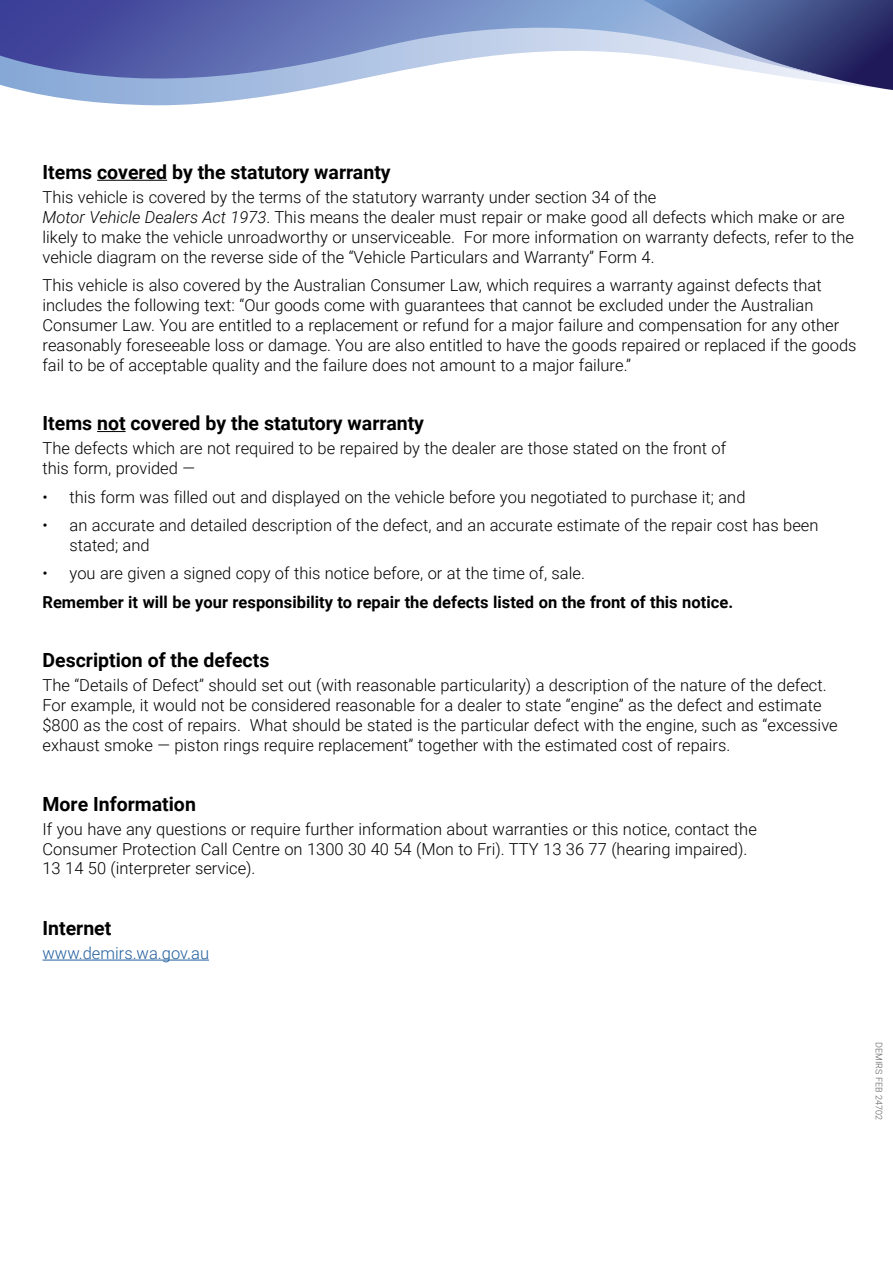
<style>
.page{position:relative;width:893px;height:1263px;background:#fff}
.page>*{position:absolute;margin:0;border:0;box-sizing:border-box;transform-origin:0 0}
.t1{font:700 19.5px "Roboto";color:#000}
.t2{font:300 16.5px/20px "Roboto";color:#000}
.t3{font:700 16.5px "Roboto";color:#000}
.t4{font:300 16.5px "Roboto";color:#215e9e}
.t5{font:300 9px "Roboto";color:#58595b}
.s1{font-style:italic}
</style>
<div class="page">
<hr style="left:97px;top:180px;width:70px;height:1px;background:#000">
<svg style="left:97px;top:431px;width:29px;height:1px"></svg>
<hr style="left:43px;top:960px;width:166px;height:1px;background:#215e9e">
<svg style="left:24px;top:91px;width:274px;height:14px"></svg>
<svg style="left:824px;top:0;width:69px;height:90px;background:#383a73"></svg>
<svg style="left:0;top:0;width:824px;height:91px"></svg>
<p class="t1" style="left:43px;top:158px;width:350px">Items covered by the statutory warranty</p>
<p class="t2" style="left:43px;top:187px;width:813px">This vehicle is covered by the terms of the statutory warranty under section 34 of the<br><span class="s1">Motor Vehicle Dealers Act 1973</span>. This means the dealer must repair or make good all defects which make or are likely to make the vehicle unroadworthy or unserviceable. For more information on warranty defects, refer to the vehicle diagram on the reverse side of the “Vehicle Particulars and Warranty” Form 4.</p>
<p class="t2" style="left:43px;top:275px;width:815px">This vehicle is also covered by the Australian Consumer Law, which requires a warranty against defects that includes the following text: “Our goods come with guarantees that cannot be excluded under the Australian Consumer Law. You are entitled to a replacement or refund for a major failure and compensation for any other reasonably foreseeable loss or damage. You are also entitled to have the goods repaired or replaced if the goods fail to be of acceptable quality and the failure does not amount to a major failure.”</p>
<p class="t1" style="left:43px;top:409px;width:383px">Items not covered by the statutory warranty</p>
<p class="t2" style="left:43px;top:438px;width:685px">The defects which are not required to be repaired by the dealer are those stated on the front of this form, provided —</p>
<p class="t2" style="left:43px;top:486px;width:704px">• this form was filled out and displayed on the vehicle before you negotiated to purchase it; and</p>
<p class="t2" style="left:70px;top:514px;width:750px;text-indent:-27px">• an accurate and detailed description of the defect, and an accurate estimate of the repair cost has been stated; and</p>
<p class="t2" style="left:43px;top:563px;width:544px">• you are given a signed copy of this notice before, or at the time of, sale.</p>
<p class="t3" style="left:43px;top:590px;width:692px">Remember it will be your responsibility to repair the defects listed on the front of this notice.</p>
<p class="t1" style="left:43px;top:646px;width:228px">Description of the defects</p>
<p class="t2" style="left:43px;top:675px;width:797px">The “Details of Defect” should set out (with reasonable particularity) a description of the nature of the defect.<br>For example, it would not be considered reasonable for a dealer to state “engine” as the defect and estimate $800 as the cost of repairs. What should be stated is the particular defect with the engine, such as “excessive exhaust smoke — piston rings require replacement” together with the estimated cost of repairs.</p>
<p class="t1" style="left:43px;top:790px;width:155px">More Information</p>
<p class="t2" style="left:43px;top:818px;width:716px">If you have any questions or require further information about warranties or this notice, contact the<br>Consumer Protection Call Centre on 1300 30 40 54 (Mon to Fri). TTY 13 36 77 (hearing impaired).<br>13 14 50 (interpreter service).</p>
<p class="t1" style="left:43px;top:914px;width:70px">Internet</p>
<p class="t4" style="left:43px;top:941px;width:168px">www.demirs.wa.gov.au</p>
<p class="t5" style="left:885px;top:1042px;width:79px;rotate:90deg">DEMIRS FEB 24702</p>
</div>
